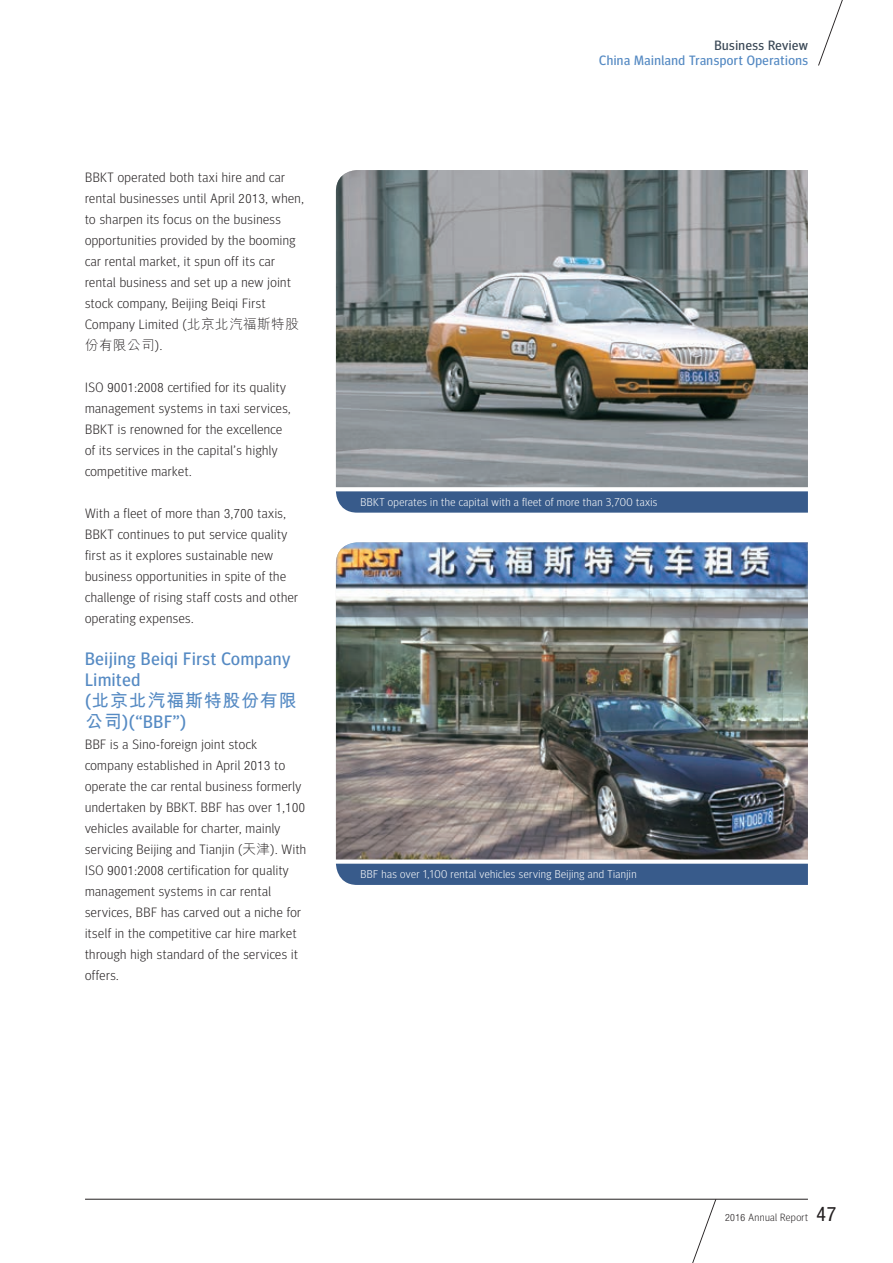
<style>
.page{position:relative;width:893px;height:1263px;background:#fff}
.page>*{position:absolute;margin:0;border:0;box-sizing:border-box;transform-origin:0 0}
.t1{font:18px/21px "Meta Headline Pro";letter-spacing:.04em;color:#558ac3}
.t2{font:700 18px "M Hei HK";letter-spacing:.04em;color:#558ac3}
.t3{font:300 13.5px/21px "Meta Headline Pro";letter-spacing:.04em;color:#231f20}
.t4{font:13.5px "Meta Headline Pro";letter-spacing:.04em;color:#558ac3}
.t5{font:13.5px "Meta Headline Pro";letter-spacing:.04em;color:#384654}
.t6{font:300 13.5px "M Hei HK";letter-spacing:.04em;color:#231f20}
.t7{font:300 11.25px "Meta Headline Pro";letter-spacing:.04em;color:#fff}
.t8{font:300 10.5px "Meta Headline Pro";letter-spacing:.04em;color:#231f20}
.s1{font-family:"Helvetica Neue LT Std";font-stretch:condensed;font-size:12.9px}
.s2{font-family:"M Hei HK"}
.s3{font-family:"Meta Headline Pro"}
.s4{font-family:"Meta Headline Pro";font-weight:400}
.s5{font-family:"M Hei HK";font-weight:700}
.s6{font-family:"Helvetica Neue LT Std";font-stretch:condensed;font-size:10.05px}
.s7{font-family:"Helvetica Neue LT Std";font-weight:400;font-stretch:condensed;font-size:19.95px}
</style>
<div class="page">
<svg style="left:818px;top:0;width:25px;height:66px"></svg>
<hr style="left:85px;top:1199px;width:723px;height:1px;background:#231f20">
<svg style="left:674px;top:1199px;width:42px;height:64px"></svg>
<div style="left:336px;top:864px;width:472px;height:21px;background:#385b8b"></div>
<svg style="left:336px;top:491px;width:472px;height:22px;background:#40618f"></svg>
<img style="left:336px;top:542px;width:472px;height:317px">
<img style="left:336px;top:170px;width:472px;height:317px">
<p class="t3" style="left:85px;top:165px;width:220px">BBKT operated both taxi hire and car rental businesses until April <span class="s1">2013</span>, when, to sharpen its focus on the business opportunities provided by the booming car rental market, it spun off its car rental business and set up a new joint stock company, Beijing Beiqi First Company Limited (<span class="s2">北京北汽福斯特股</span></p>
<p class="t6" style="left:85px;top:335px;width:79px">份有限公司<span class="s3">).</span></p>
<p class="t3" style="left:85px;top:375px;width:207px">ISO <span class="s1">9001</span>:<span class="s1">2008</span> certified for its quality management systems in taxi services, BBKT is renowned for the excellence of its services in the capital’s highly competitive market.</p>
<p class="t3" style="left:85px;top:501px;width:215px">With a fleet of more than <span class="s1">3</span>,<span class="s1">700</span> taxis, BBKT continues to put service quality first as it explores sustainable new business opportunities in spite of the challenge of rising staff costs and other operating expenses.</p>
<h1 class="t1" style="left:85px;top:647px;width:207px">Beijing Beiqi First Company<br>Limited</h1>
<h1 class="t2" style="left:85px;top:687px;width:213px"><span class="s4">(</span>北京北汽福斯特股份有限</h1>
<h1 class="t1" style="left:85px;top:710px;width:103px"><span class="s5">公司</span>)(“BBF”)</h1>
<p class="t3" style="left:85px;top:732px;width:223px">BBF is a Sino-foreign joint stock company established in April <span class="s1">2013</span> to operate the car rental business formerly undertaken by BBKT. BBF has over <span class="s1">1</span>,<span class="s1">100 </span>vehicles available for charter, mainly servicing Beijing and Tianjin (<span class="s2">天津</span>). With ISO <span class="s1">9001</span>:<span class="s1">2008</span> certification for quality management systems in car rental services, BBF has carved out a niche for itself in the competitive car hire market through high standard of the services it offers.</p>
<p class="t5" style="left:714px;top:35px;width:95px">Business Review</p>
<p class="t4" style="left:599px;top:51px;width:210px">China Mainland Transport Operations</p>
<p class="t7" style="left:361px;top:494px;width:298px">BBKT operates in the capital with a fleet of more than 3,700 taxis</p>
<p class="t7" style="left:361px;top:866px;width:277px">BBF has over 1,100 rental vehicles serving Beijing and Tianjin</p>
<p class="t8" style="left:725px;top:1209px;width:113px"><span class="s6">2016</span> Annual Report <span class="s7">47</span></p>
</div>
